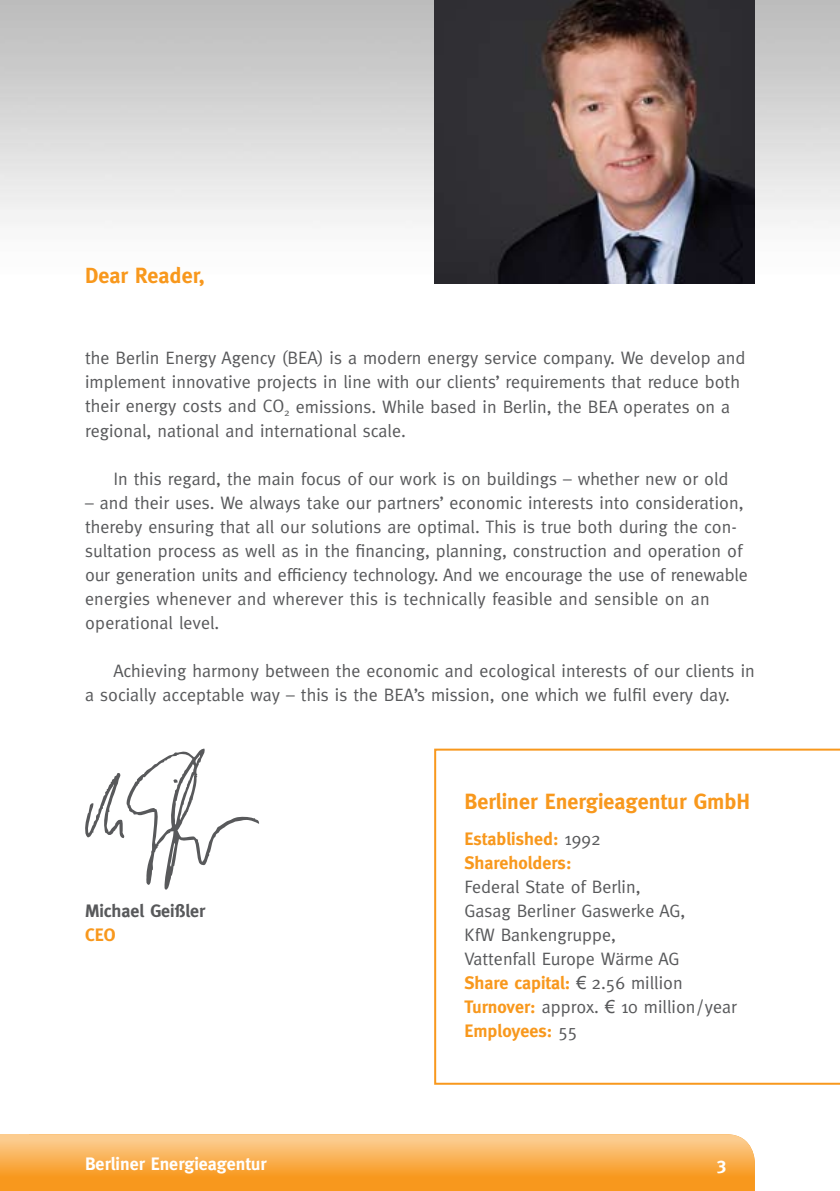
<style>
.page{position:relative;width:840px;height:1191px;background:#fff}
.page>*{position:absolute;margin:0;border:0;box-sizing:border-box;transform-origin:0 0}
.t1{font:700 22px "Meta";color:#f8981d}
.t2{font:18px/24px "Meta";color:#58595b}
.t3{font:700 18px/24px "Meta";color:#f8981d}
.t4{font:700 18px "Meta";color:#fff}
.t5{font:700 18px "Meta";color:#58595b}
.s1{font-weight:400;color:#58595b}
.s2{font-weight:700;color:#f8981d}
.s3{font-family:"Arial"}
</style>
<div class="page">
<img style="left:0;top:0;width:839px;height:283px">
<svg style="left:28px;top:1134px;width:726px;height:57px;background:#f9ae4d"></svg>
<img style="left:434px;top:0;width:320px;height:283px">
<svg style="left:434px;top:748px;width:405px;height:336px"></svg>
<svg style="left:0;top:1134px;width:28px;height:57px;background:#f9ae4d"></svg>
<svg style="left:85px;top:748px;width:174px;height:141px"></svg>
<p class="t1" style="left:85px;top:263px;width:121px">Dear Reader,</p>
<p class="t2" style="left:85px;top:346px;width:661px">the Berlin Energy Agency (BEA) is a modern energy service company. We develop and implement innovative projects in line with our clients’ requirements that reduce both their energy costs and CO<sub>2</sub> emissions. While based in Berlin, the BEA operates on a regional, national and international scale.</p>
<p class="t2" style="left:113px;top:466px;width:616px">In this regard, the main focus of our work is on buildings – whether new or old</p>
<p class="t2" style="left:85px;top:490px;width:663px">– and their uses. We always take our partners’ economic interests into consideration, thereby ensuring that all our solutions are optimal. This is true both during the con&shy;sultation process as well as in the financing, planning, construction and operation of our generation units and efficiency technology. And we encourage the use of renewable energies whenever and wherever this is technically feasible and sensible on an operational level.</p>
<p class="t2" style="left:85px;top:658px;width:670px;text-indent:28px">Achieving harmony between the economic and ecological interests of our clients in a socially acceptable way – this is the BEA’s mission, one which we fulfil every day.</p>
<p class="t5" style="left:85px;top:900px;width:122px">Michael Geißler</p>
<p class="t3" style="left:85px;top:922px;width:32px">CEO</p>
<p class="t4" style="left:85px;top:1153px;width:183px">Berliner Energieagentur</p>
<p class="t1" style="left:464px;top:788px;width:287px">Berliner Energieagentur GmbH</p>
<p class="t3" style="left:464px;top:826px;width:138px">Established: <span class="s1">1992<br></span>Shareholders:</p>
<p class="t2" style="left:464px;top:874px;width:274px">Federal State of Berlin,<br>Gasag Berliner Gaswerke AG,<br>KfW Bankengruppe,<br>Vattenfall Europe Wärme AG<br><span class="s2">Share capital:</span> <span class="s3">€</span> 2.56 million<br><span class="s2">Turnover:</span> approx. <span class="s3">€</span> 10 million/ year<br><span class="s2">Employees:</span> 55</p>
<p class="t4" style="left:716px;top:1153px;width:11px">3</p>
</div>
